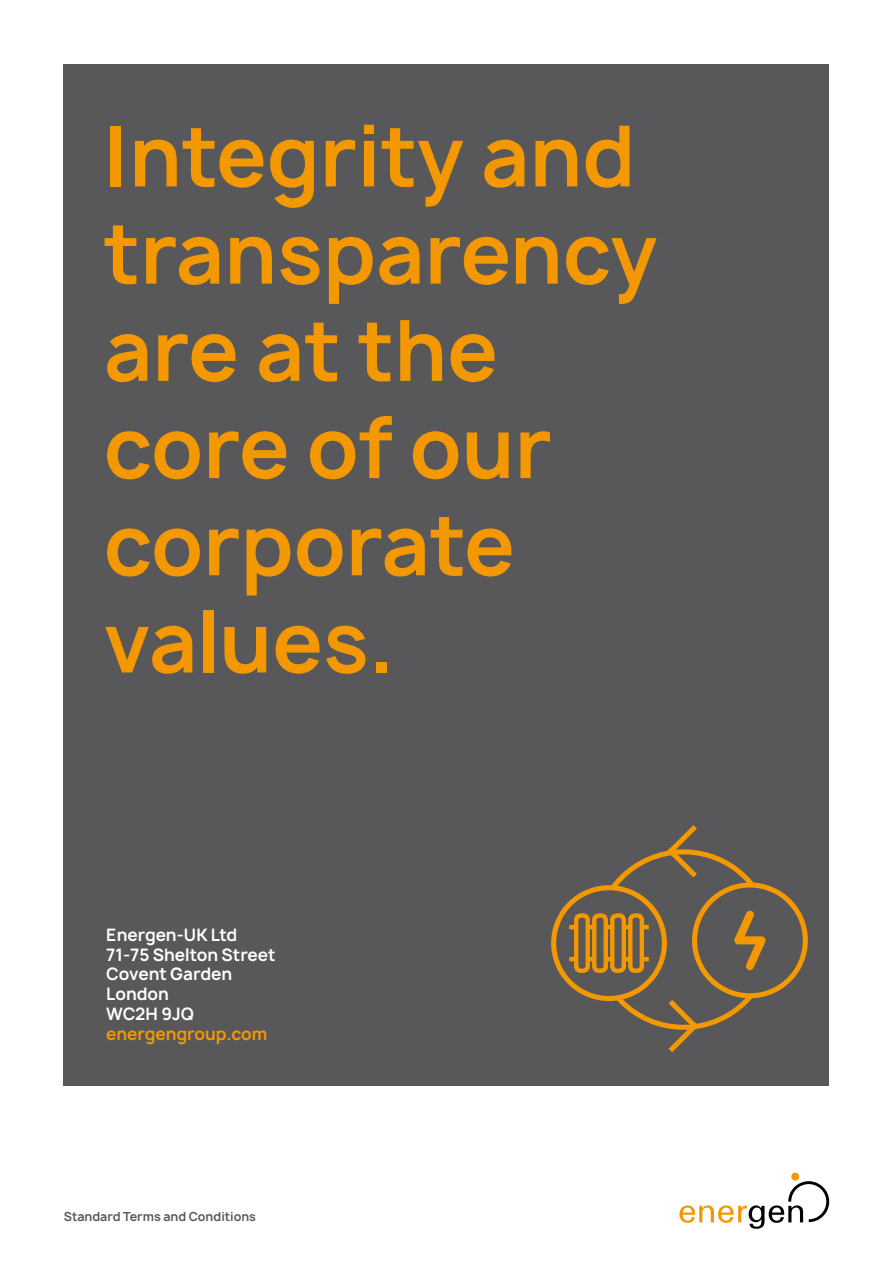
<style>
.page{position:relative;width:893px;height:1263px;background:#fff}
.page>*{position:absolute;margin:0;border:0;box-sizing:border-box;transform-origin:0 0}
.t1{font:700 81px/97.2px "Manrope";color:#f39800}
.t2{font:700 16.5px/19.8px "Manrope";color:#fff}
.t3{font:700 16.5px "Manrope";color:#f39800}
.t4{font:700 12px "Manrope";color:#58585a}
</style>
<div class="page">
<div style="left:64px;top:64px;width:765px;height:1021px;background:#58585a"></div>
<div style="left:791px;top:1173px;width:8px;height:7px;background:#f39800;border-radius:50%"></div>
<svg style="left:679px;top:1181px;width:150px;height:48px"></svg>
<svg style="left:662px;top:825px;width:40px;height:53px"></svg>
<svg style="left:663px;top:1000px;width:41px;height:53px"></svg>
<div style="left:551px;top:885px;width:116px;height:116px;border:5px solid #f39800;border-radius:50%"></div>
<hr style="left:569px;top:925px;width:80px;height:4px;background:#f39800">
<hr style="left:569px;top:957px;width:80px;height:4px;background:#f39800">
<div style="left:576px;top:915px;width:12px;height:56px;background:#58585a;border-radius:5px"></div>
<div style="left:574px;top:913px;width:16px;height:60px;border:4px solid #f39800;border-radius:5px"></div>
<div style="left:594px;top:915px;width:12px;height:56px;background:#58585a;border-radius:5px"></div>
<div style="left:592px;top:913px;width:16px;height:60px;border:4px solid #f39800;border-radius:5px"></div>
<div style="left:612px;top:915px;width:12px;height:56px;background:#58585a;border-radius:5px"></div>
<div style="left:610px;top:913px;width:16px;height:60px;border:4px solid #f39800;border-radius:5px"></div>
<div style="left:630px;top:915px;width:12px;height:56px;background:#58585a;border-radius:5px"></div>
<div style="left:628px;top:913px;width:16px;height:60px;border:4px solid #f39800;border-radius:5px"></div>
<div style="left:692px;top:882px;width:116px;height:116px;border:5px solid #f39800;border-radius:50%"></div>
<svg style="left:734px;top:910px;width:32px;height:60px"></svg>
<p class="t1" style="left:104px;top:108px;width:555px">Integrity and transparency are at the core of our corporate values.</p>
<p class="t2" style="left:106px;top:925px;width:171px">Energen-UK Ltd<br>71-75 Shelton Street<br>Covent Garden<br>London<br>WC2H 9JQ</p>
<p class="t3" style="left:106px;top:1022px;width:163px">energengroup.com</p>
<p class="t4" style="left:64px;top:1209px;width:194px">Standard Terms and Conditions</p>
</div>
